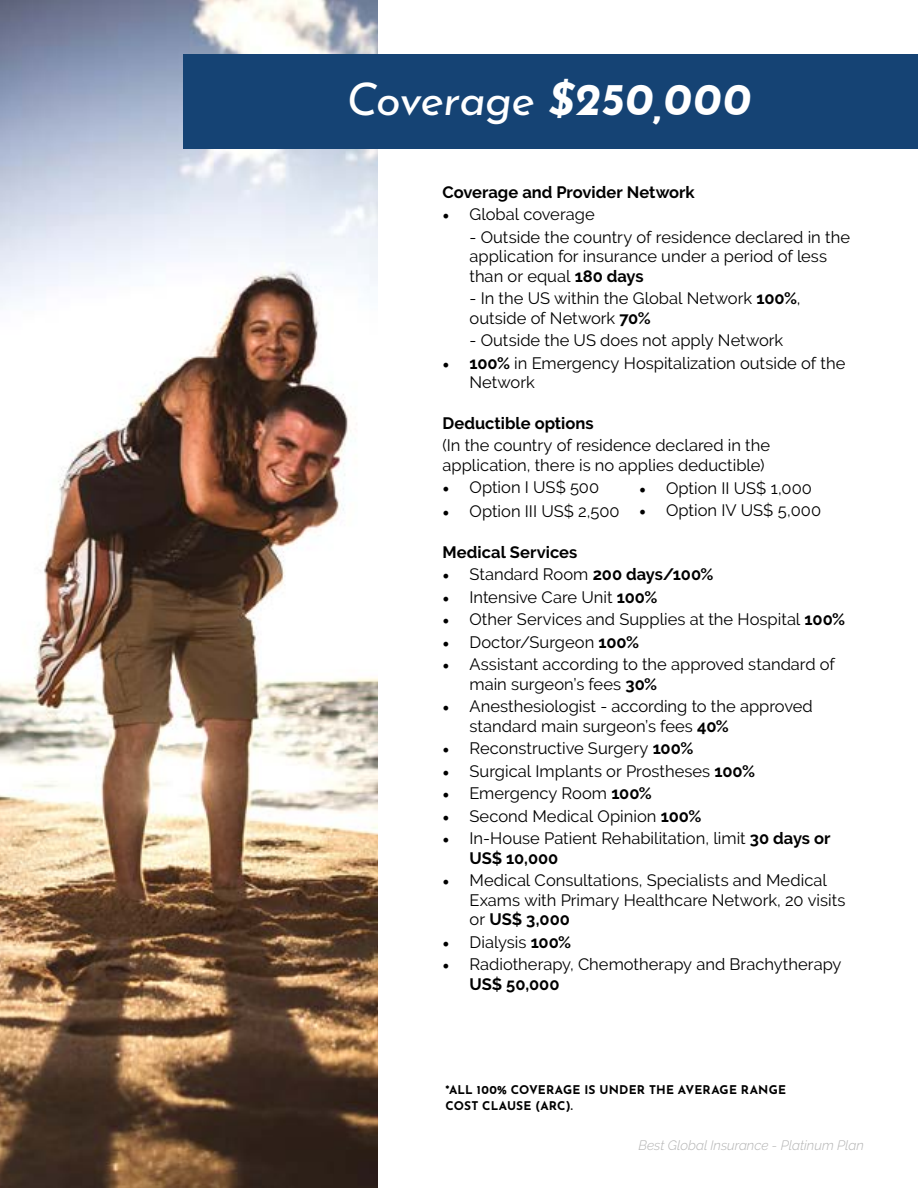
<style>
.page{position:relative;width:918px;height:1188px;background:#fff}
.page>*{position:absolute;margin:0;border:0;box-sizing:border-box;transform-origin:0 0}
.t1{font:italic 45px "Josefin Sans";letter-spacing:-.02em;color:#fff}
.t2{font:16.5px/19.5px "Raleway";color:#000}
.t3{font:700 16.5px "Raleway";color:#000}
.t4{font:italic 300 13.5px "Raleway";color:#b3b3b3}
.t5{font:700 12px/16.5px "Josefin Sans";letter-spacing:.015em;color:#000}
.s1{font-weight:700}
.s2{font-family:"Minion Pro";font-size:18px}
</style>
<div class="page">
<img style="left:0;top:0;width:378px;height:1188px">
<div style="left:183px;top:54px;width:735px;height:94px;background:#154374"></div>
<h1 class="t1" style="left:346px;top:60px;width:407px">Coverage <span class="s1">$250,000</span></h1>
<p class="t3" style="left:442px;top:183px;width:254px">Coverage and Provider Network</p>
<p class="t2" style="left:442px;top:205px;width:154px"><span class="s2">•</span> Global coverage</p>
<p class="t2" style="left:470px;top:227px;width:382px">- Outside the country of residence declared in the application for insurance under a period of less than or equal <span class="s1">180 days</span></p>
<p class="t2" style="left:470px;top:289px;width:333px">- In the US within the Global Network <span class="s1">100%</span>, outside of Network <span class="s1">70%</span></p>
<p class="t2" style="left:470px;top:331px;width:315px">- Outside the US does not apply Network</p>
<p class="t2" style="left:470px;top:353px;width:377px;text-indent:-27px"><span class="s2">•</span> <span class="s1">100%</span> in Emergency Hospitalization outside of the<br>Network</p>
<p class="t3" style="left:443px;top:414px;width:153px">Deductible options</p>
<p class="t2" style="left:443px;top:436px;width:329px">(In the country of residence declared in the application, there is no applies deductible)</p>
<p class="t2" style="left:442px;top:478px;width:158px"><span class="s2">•</span> Option I US$ 500</p>
<p class="t2" style="left:442px;top:502px;width:179px"><span class="s2">•</span> Option III US$ 2,500</p>
<p class="t3" style="left:443px;top:543px;width:136px">Medical Services</p>
<p class="t2" style="left:442px;top:565px;width:273px"><span class="s2">•</span> Standard Room <span class="s1">200 days/100%</span></p>
<p class="t2" style="left:442px;top:587px;width:216px"><span class="s2">•</span> Intensive Care Unit <span class="s1">100%</span></p>
<p class="t2" style="left:442px;top:610px;width:404px"><span class="s2">•</span> Other Services and Supplies at the Hospital <span class="s1">100%</span></p>
<p class="t2" style="left:442px;top:632px;width:198px"><span class="s2">•</span> Doctor/Surgeon <span class="s1">100%</span></p>
<p class="t2" style="left:470px;top:655px;width:367px;text-indent:-27px"><span class="s2">•</span> Assistant according to the approved standard of main surgeon’s fees <span class="s1">30%</span></p>
<p class="t2" style="left:470px;top:697px;width:345px;text-indent:-27px"><span class="s2">•</span> Anesthesiologist - according to the approved standard main surgeon’s fees <span class="s1">40%</span></p>
<p class="t2" style="left:442px;top:739px;width:252px"><span class="s2">•</span> Reconstructive Surgery <span class="s1">100%</span></p>
<p class="t2" style="left:442px;top:761px;width:314px"><span class="s2">•</span> Surgical Implants or Prostheses <span class="s1">100%</span></p>
<p class="t2" style="left:442px;top:784px;width:211px"><span class="s2">•</span> Emergency Room <span class="s1">100%</span></p>
<p class="t2" style="left:442px;top:806px;width:260px"><span class="s2">•</span> Second Medical Opinion <span class="s1">100%</span></p>
<p class="t2" style="left:470px;top:829px;width:363px;text-indent:-27px"><span class="s2">•</span> In-House Patient Rehabilitation, limit <span class="s1">30 days or<br>US$ 10,000</span></p>
<p class="t2" style="left:470px;top:871px;width:378px;text-indent:-27px"><span class="s2">•</span> Medical Consultations, Specialists and Medical<br>Exams with Primary Healthcare Network, 20 visits or <span class="s1">US$ 3,000</span></p>
<p class="t2" style="left:442px;top:932px;width:130px"><span class="s2">•</span> Dialysis <span class="s1">100%</span></p>
<p class="t2" style="left:470px;top:955px;width:373px;text-indent:-27px"><span class="s2">•</span> Radiotherapy, Chemotherapy and Brachytherapy<br><span class="s1">US$ 50,000</span></p>
<p class="t2" style="left:639px;top:478px;width:174px"><span class="s2">•</span> Option II US$ 1,000</p>
<p class="t2" style="left:639px;top:501px;width:184px"><span class="s2">•</span> Option IV US$ 5,000</p>
<p class="t5" style="left:446px;top:1080px;width:342px">*ALL 100% COVERAGE IS UNDER THE AVERAGE RANGE<br>COST CLAUSE (ARC).</p>
<p class="t4" style="left:638px;top:1137px;width:227px">Best Global Insurance - Platinum Plan</p>
</div>
